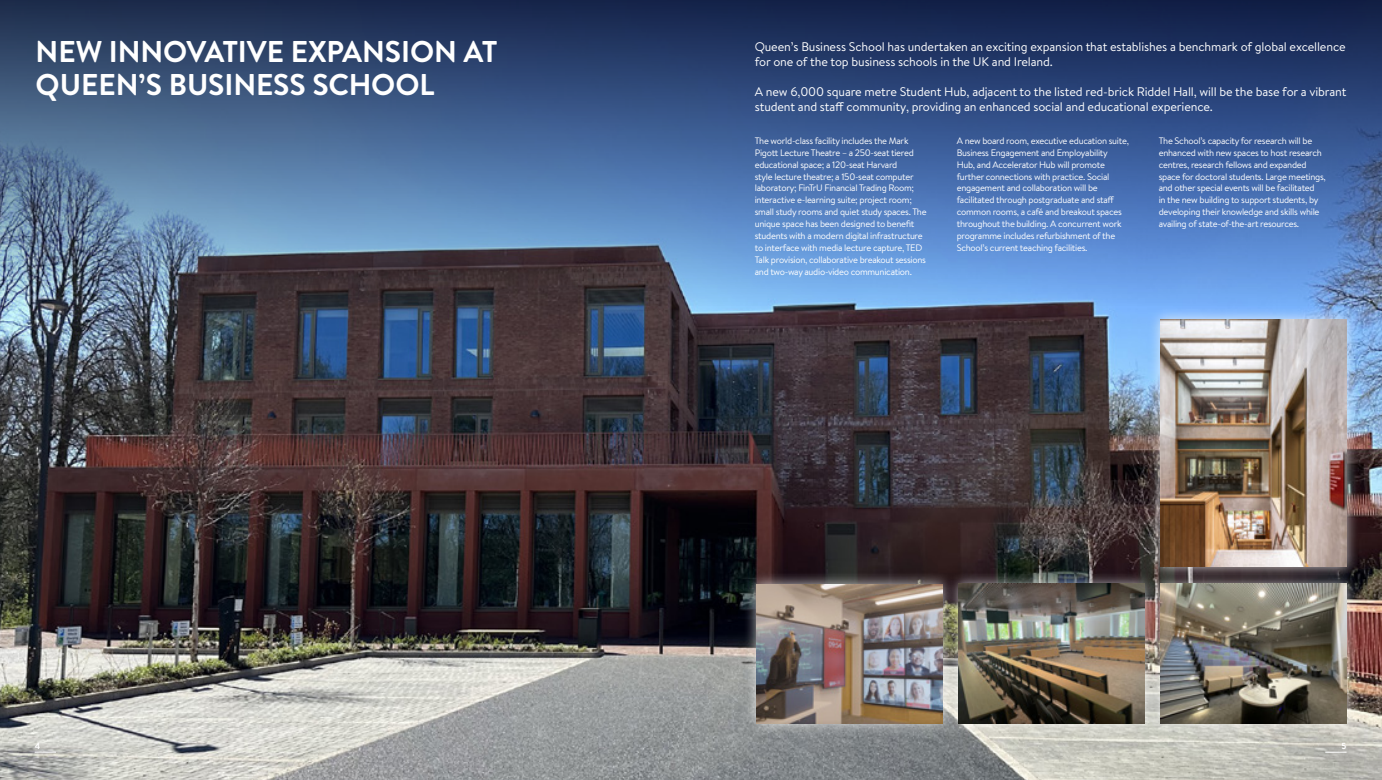
<style>
.page{position:relative;width:1382px;height:780px;background:#fff}
.page>*{position:absolute;margin:0;border:0;box-sizing:border-box;transform-origin:0 0}
.t1{font:700 30px/32.5px "Brandon Text";letter-spacing:-.005em;color:#fff}
.School_Intro{font:12.5px/15px "Brandon Text";letter-spacing:-.01em;color:#fff}
.t2{font:9.38px/11.9px "Brandon Text";letter-spacing:-.03em;color:#fff}
.t3{font:700 8.75px "Brandon Text";color:#fff}
</style>
<div class="page">
<img style="left:0;top:306px;width:1382px;height:474px">
<svg style="left:0;top:0;width:1382px;height:306px;background:#43618f"></svg>
<div style="left:946px;top:571px;width:212px;height:165px;background:#fff;opacity:.75"></div>
<img style="left:959px;top:584px;width:185px;height:139px">
<div style="left:1148px;top:571px;width:212px;height:165px;background:#fff;opacity:.75"></div>
<img style="left:1161px;top:584px;width:185px;height:139px">
<div style="left:743px;top:571px;width:213px;height:165px;background:#fff;opacity:.75"></div>
<img style="left:757px;top:584px;width:186px;height:139px">
<div style="left:1148px;top:307px;width:212px;height:273px;background:#fff;opacity:.75"></div>
<img style="left:1161px;top:319px;width:185px;height:248px">
<svg style="left:35px;top:751px;width:21px;height:1px"></svg>
<svg style="left:1325px;top:751px;width:21px;height:1px"></svg>
<p class="t1" style="left:36px;top:35px;width:463px">NEW INNOVATIVE EXPANSION AT<br>QUEEN’S BUSINESS SCHOOL</p>
<p class="School_Intro" style="left:755px;top:39px;width:592px">Queen’s Business School has undertaken an exciting expansion that establishes a benchmark of global excellence for one of the top business schools in the UK and Ireland.</p>
<p class="School_Intro" style="left:755px;top:84px;width:593px">A new 6,000 square metre Student Hub, adjacent to the listed red-brick Riddel Hall, will be the base for a vibrant student and staff community, providing an enhanced social and educational experience.</p>
<p class="t2" style="left:755px;top:134px;width:173px">The world-class facility includes the Mark Pigott Lecture Theatre – a 250-seat tiered educational space; a 120-seat Harvard<br>style lecture theatre; a 150-seat computer laboratory; FinTrU Financial Trading Room; interactive e-learning suite; project room; small study rooms and quiet study spaces. The unique space has been designed to benefit students with a modern digital infrastructure to interface with media lecture capture, TED Talk provision, collaborative breakout sessions and two-way audio-video communication.</p>
<p class="t2" style="left:957px;top:134px;width:174px">A new board room, executive education suite, Business Engagement and Employability<br>Hub, and Accelerator Hub will promote further connections with practice. Social engagement and collaboration will be facilitated through postgraduate and staff common rooms, a café and breakout spaces throughout the building. A concurrent work programme includes refurbishment of the School’s current teaching facilities.</p>
<p class="t2" style="left:1159px;top:134px;width:169px">The School’s capacity for research will be enhanced with new spaces to host research centres, research fellows and expanded space for doctoral students. Large meetings, and other special events will be facilitated<br>in the new building to support students, by developing their knowledge and skills while availing of state-of-the-art resources.</p>
<p class="t3" style="left:35px;top:739px;width:7px">4</p>
<p class="t3" style="left:1342px;top:739px;width:6px">5</p>
</div>
